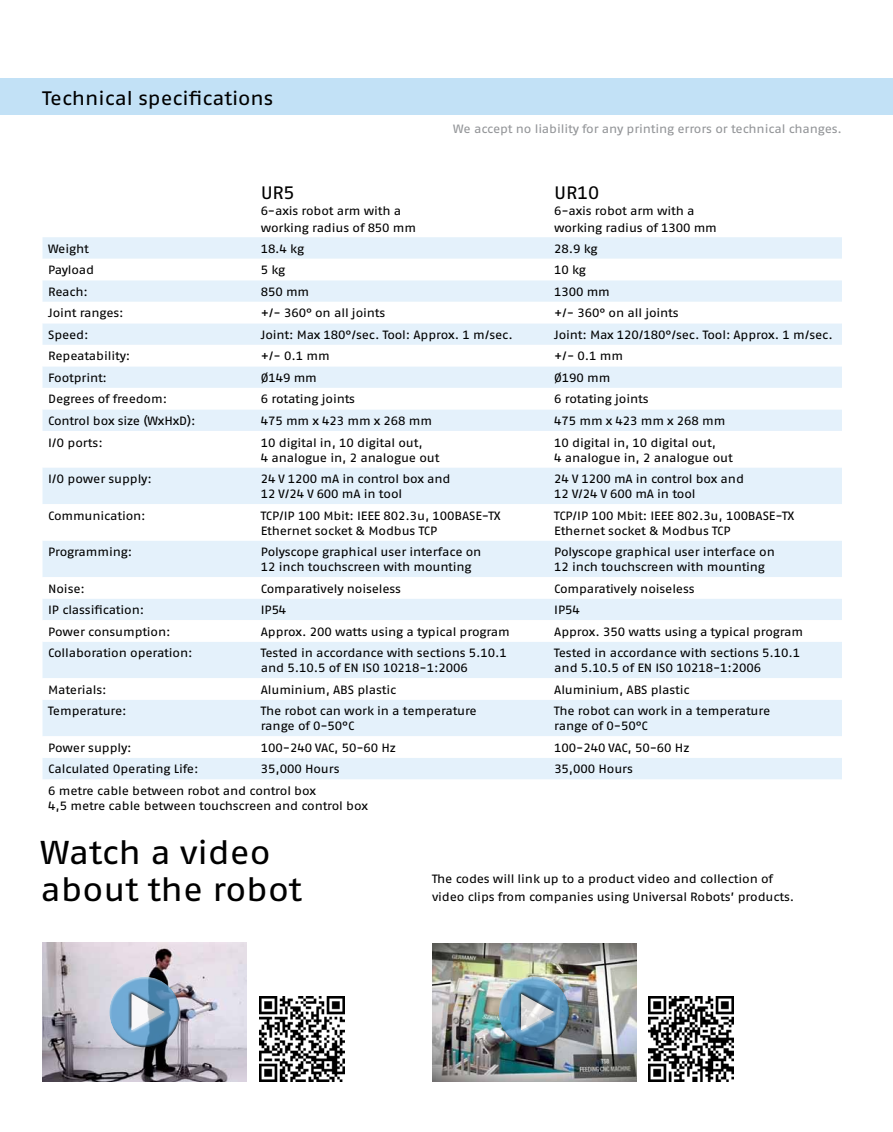
<style>
.page{position:relative;width:893px;height:1132px;background:#fff}
.page>*{position:absolute;margin:0;border:0;box-sizing:border-box;transform-origin:0 0}
.t1{font:33px/37.5px "Fago Ex Regular Tf";letter-spacing:-.005em;color:#000}
.t2{font:19.5px "Fago Ex Regular Tf";color:#000}
.t3{font:18px "Fago Ex Regular Tf";letter-spacing:-.01em;color:#000}
.t4{font:12px/15px "Fago Ex Regular Tf";letter-spacing:-.01em;color:#000}
.t5{font:12px "Fago Ex Regular Tf";letter-spacing:-.01em;color:#939598}
</style>
<div class="page">
<hr style="left:892px;top:340px;width:1px;height:213px;background:#c2e1f6">
<img style="left:43px;top:942px;width:204px;height:138px">
<div style="left:108px;top:974px;width:70px;height:58px;background:#fff;opacity:.75"></div>
<div style="left:110px;top:987px;width:71px;height:61px;background:#000;opacity:.75"></div>
<img style="left:432px;top:943px;width:204px;height:138px">
<div style="left:497px;top:974px;width:70px;height:58px;background:#fff;opacity:.75"></div>
<div style="left:500px;top:987px;width:71px;height:61px;background:#000;opacity:.75"></div>
<div style="left:0;top:79px;width:893px;height:36px;background:#c2e1f6"></div>
<img style="left:649px;top:996px;width:85px;height:85px">
<img style="left:259px;top:996px;width:85px;height:85px">
<div style="left:43px;top:237px;width:799px;height:542px;background:#e4f1fb"></div>
<svg style="left:43px;top:259px;width:799px;height:498px;fill:#ecf5fb"></svg>
<h2 class="t2" style="left:43px;top:86px;width:232px">Technical specifications</h2>
<h3 class="t3" style="left:261px;top:182px;width:36px">UR5</h3>
<p class="t4" style="left:261px;top:202px;width:157px;line-height:16.5px">6-axis robot arm with a working radius of 850 mm</p>
<p class="t5" style="left:453px;top:122px;width:390px">We accept no liability for any printing errors or technical changes.</p>
<h3 class="t3" style="left:554px;top:182px;width:47px">UR10</h3>
<p class="t4" style="left:554px;top:202px;width:164px;line-height:16.5px">6-axis robot arm with a working radius of 1300 mm</p>
<p class="t4" style="left:48px;top:241px;width:42px">Weight</p>
<p class="t4" style="left:261px;top:241px;width:45px">18.4 kg</p>
<p class="t4" style="left:554px;top:241px;width:45px">28.9 kg</p>
<p class="t4" style="left:48px;top:262px;width:48px">Payload</p>
<p class="t4" style="left:261px;top:262px;width:26px">5 kg</p>
<p class="t4" style="left:554px;top:262px;width:33px">10 kg</p>
<p class="t4" style="left:48px;top:284px;width:41px">Reach:</p>
<p class="t4" style="left:261px;top:284px;width:50px">850 mm</p>
<p class="t4" style="left:554px;top:284px;width:57px">1300 mm</p>
<p class="t4" style="left:48px;top:305px;width:77px">Joint ranges:</p>
<p class="t4" style="left:261px;top:305px;width:126px">+/- 360° on all joints</p>
<p class="t4" style="left:554px;top:305px;width:126px">+/- 360° on all joints</p>
<p class="t4" style="left:48px;top:327px;width:42px">Speed:</p>
<p class="t4" style="left:261px;top:327px;width:254px">Joint: Max 180°/sec. Tool: Approx. 1 m/sec.</p>
<p class="t4" style="left:554px;top:327px;width:280px">Joint: Max 120/180°/sec. Tool: Approx. 1 m/sec.</p>
<p class="t4" style="left:48px;top:348px;width:84px">Repeatability:</p>
<p class="t4" style="left:261px;top:348px;width:70px">+/- 0.1 mm</p>
<p class="t4" style="left:554px;top:348px;width:70px">+/- 0.1 mm</p>
<p class="t4" style="left:48px;top:370px;width:60px">Footprint:</p>
<p class="t4" style="left:261px;top:370px;width:58px">Ø149 mm</p>
<p class="t4" style="left:554px;top:370px;width:58px">Ø190 mm</p>
<p class="t4" style="left:48px;top:391px;width:120px">Degrees of freedom:</p>
<p class="t4" style="left:261px;top:391px;width:96px">6 rotating joints</p>
<p class="t4" style="left:554px;top:391px;width:96px">6 rotating joints</p>
<p class="t4" style="left:48px;top:413px;width:149px">Control box size (WxHxD):</p>
<p class="t4" style="left:261px;top:413px;width:173px">475 mm x 423 mm x 268 mm</p>
<p class="t4" style="left:554px;top:413px;width:173px">475 mm x 423 mm x 268 mm</p>
<p class="t4" style="left:48px;top:434px;width:56px">I/O ports:</p>
<p class="t4" style="left:261px;top:434px;width:180px">10 digital in, 10 digital out,<br>4 analogue in, 2 analogue out</p>
<p class="t4" style="left:554px;top:434px;width:180px">10 digital in, 10 digital out,<br>4 analogue in, 2 analogue out</p>
<p class="t4" style="left:48px;top:471px;width:105px">I/O power supply:</p>
<p class="t4" style="left:261px;top:471px;width:191px">24 V 1200 mA in control box and<br>12 V/24 V 600 mA in tool</p>
<p class="t4" style="left:554px;top:471px;width:191px">24 V 1200 mA in control box and<br>12 V/24 V 600 mA in tool</p>
<p class="t4" style="left:48px;top:507px;width:99px">Communication:</p>
<p class="t4" style="left:261px;top:507px;width:241px">TCP/IP 100 Mbit: IEEE 802.3u, 100BASE-TX<br>Ethernet socket &amp; Modbus TCP</p>
<p class="t4" style="left:554px;top:507px;width:241px">TCP/IP 100 Mbit: IEEE 802.3u, 100BASE-TX<br>Ethernet socket &amp; Modbus TCP</p>
<p class="t4" style="left:48px;top:544px;width:85px">Programming:</p>
<p class="t4" style="left:261px;top:544px;width:222px">Polyscope graphical user interface on<br>12 inch touchscreen with mounting</p>
<p class="t4" style="left:554px;top:544px;width:222px">Polyscope graphical user interface on<br>12 inch touchscreen with mounting</p>
<p class="t4" style="left:48px;top:580px;width:38px">Noise:</p>
<p class="t4" style="left:261px;top:580px;width:142px">Comparatively noiseless</p>
<p class="t4" style="left:554px;top:580px;width:142px">Comparatively noiseless</p>
<p class="t4" style="left:48px;top:602px;width:97px">IP classification:</p>
<p class="t4" style="left:261px;top:602px;width:27px">IP54</p>
<p class="t4" style="left:554px;top:602px;width:27px">IP54</p>
<p class="t4" style="left:48px;top:623px;width:124px">Power consumption:</p>
<p class="t4" style="left:261px;top:623px;width:250px">Approx. 200 watts using a typical program</p>
<p class="t4" style="left:554px;top:623px;width:250px">Approx. 350 watts using a typical program</p>
<p class="t4" style="left:48px;top:645px;width:146px">Collaboration operation:</p>
<p class="t4" style="left:261px;top:645px;width:247px">Tested in accordance with sections 5.10.1 and 5.10.5 of EN ISO 10218-1:2006</p>
<p class="t4" style="left:554px;top:645px;width:247px">Tested in accordance with sections 5.10.1 and 5.10.5 of EN ISO 10218-1:2006</p>
<p class="t4" style="left:48px;top:681px;width:60px">Materials:</p>
<p class="t4" style="left:261px;top:681px;width:137px">Aluminium, ABS plastic</p>
<p class="t4" style="left:554px;top:681px;width:137px">Aluminium, ABS plastic</p>
<p class="t4" style="left:48px;top:703px;width:80px">Temperature:</p>
<p class="t4" style="left:261px;top:703px;width:217px">The robot can work in a temperature range of 0-50°C</p>
<p class="t4" style="left:554px;top:703px;width:217px">The robot can work in a temperature range of 0-50°C</p>
<p class="t4" style="left:48px;top:739px;width:85px">Power supply:</p>
<p class="t4" style="left:261px;top:739px;width:137px">100-240 VAC, 50-60 Hz</p>
<p class="t4" style="left:554px;top:739px;width:137px">100-240 VAC, 50-60 Hz</p>
<p class="t4" style="left:48px;top:761px;width:152px">Calculated Operating Life:</p>
<p class="t4" style="left:261px;top:761px;width:80px">35,000 Hours</p>
<p class="t4" style="left:554px;top:761px;width:80px">35,000 Hours</p>
<p class="t4" style="left:48px;top:782px;width:321px">6 metre cable between robot and control box<br>4,5 metre cable between touchscreen and control box</p>
<h1 class="t1" style="left:40px;top:832px;width:263px">Watch a video about the robot</h1>
<p class="t4" style="left:432px;top:869px;width:364px;line-height:18px">The codes will link up to a product video and collection of video clips from companies using Universal Robots’ products.</p>
</div>
